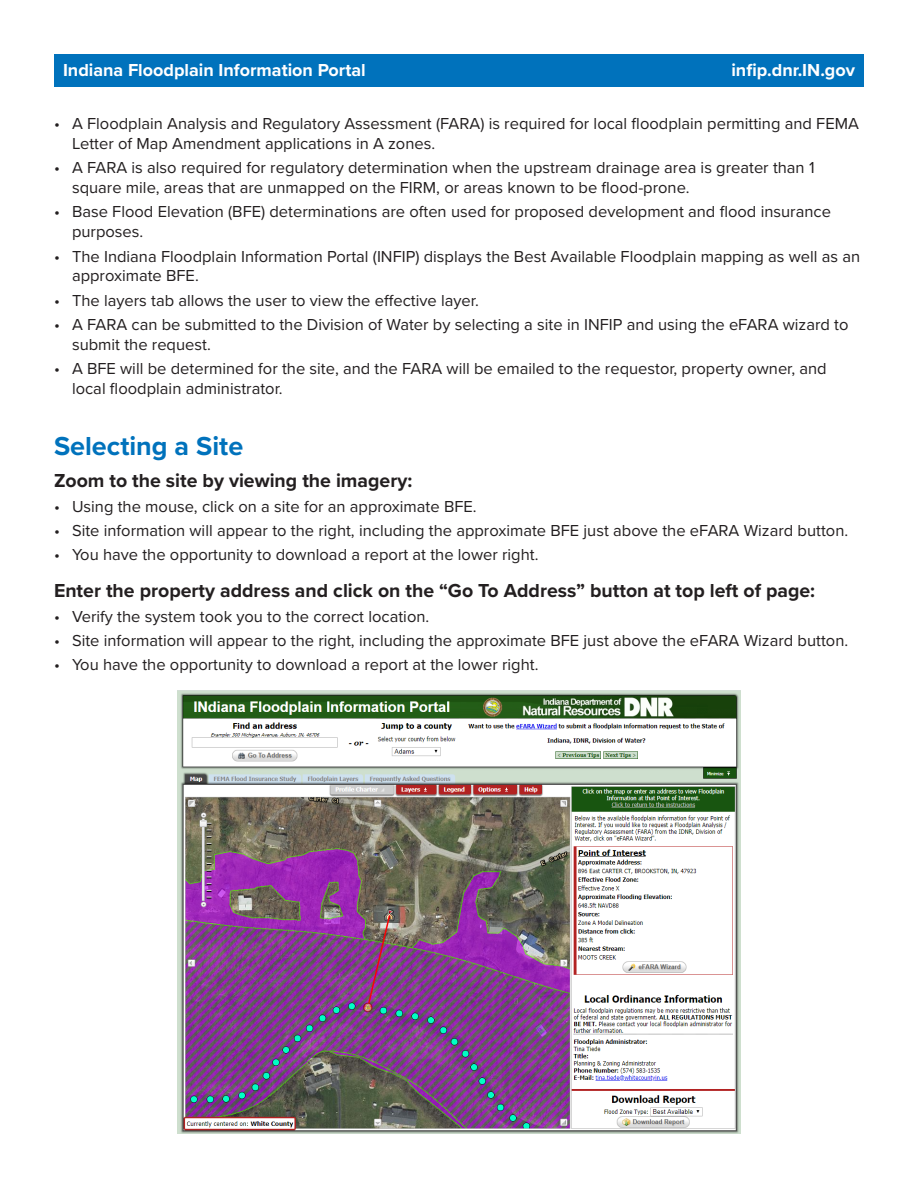
<style>
.page{position:relative;width:918px;height:1188px;background:#fff}
.page>*{position:absolute;margin:0;border:0;box-sizing:border-box;transform-origin:0 0}
.Heading{font:700 27px "Proxima Nova";color:#0072bc}
.subhead{font:700 19.5px "Proxima Nova";color:#231f20}
.t1{font:700 18px "Proxima Nova";color:#fff}
.t2{font:16.5px/19.8px "Proxima Nova";color:#231f20}
</style>
<div class="page">
<div style="left:54px;top:54px;width:810px;height:32px;background:#0072bc"></div>
<img style="left:177px;top:690px;width:564px;height:444px">
<p class="t1" style="left:63px;top:56px;width:304px">Indiana Floodplain Information Portal</p>
<p class="t1" style="left:731px;top:56px;width:125px">infip.dnr.IN.gov</p>
<p class="t2" style="left:72px;top:113px;width:788px;text-indent:-18px">• A Floodplain Analysis and Regulatory Assessment (FARA) is required for local floodplain permitting and FEMA<br>Letter of Map Amendment applications in A zones.</p>
<p class="t2" style="left:72px;top:157px;width:744px;text-indent:-18px">• A FARA is also required for regulatory determination when the upstream drainage area is greater than 1 square mile, areas that are unmapped on the FIRM, or areas known to be flood-prone.</p>
<p class="t2" style="left:72px;top:201px;width:760px;text-indent:-18px">• Base Flood Elevation (BFE) determinations are often used for proposed development and flood insurance purposes.</p>
<p class="t2" style="left:72px;top:245px;width:790px;text-indent:-18px">• The Indiana Floodplain Information Portal (INFIP) displays the Best Available Floodplain mapping as well as an approximate BFE.</p>
<p class="t2" style="left:54px;top:290px;width:426px">• The layers tab allows the user to view the effective layer.</p>
<p class="t2" style="left:72px;top:314px;width:778px;text-indent:-18px">• A FARA can be submitted to the Division of Water by selecting a site in INFIP and using the eFARA wizard to submit the request.</p>
<p class="t2" style="left:72px;top:358px;width:756px;text-indent:-18px">• A BFE will be determined for the site, and the FARA will be emailed to the requestor, property owner, and local floodplain administrator.</p>
<p class="Heading" style="left:54px;top:426px;width:191px">Selecting a Site</p>
<p class="subhead" style="left:54px;top:466px;width:360px">Zoom to the site by viewing the imagery:</p>
<p class="t2" style="left:54px;top:496px;width:424px">• Using the mouse, click on a site for an approximate BFE.</p>
<p class="t2" style="left:54px;top:520px;width:796px">• Site information will appear to the right, including the approximate BFE just above the eFARA Wizard button.</p>
<p class="t2" style="left:54px;top:544px;width:486px">• You have the opportunity to download a report at the lower right.</p>
<p class="subhead" style="left:54px;top:576px;width:763px">Enter the property address and click on the “Go To Address” button at top left of page:</p>
<p class="t2" style="left:54px;top:605px;width:377px">• Verify the system took you to the correct location.</p>
<p class="t2" style="left:54px;top:630px;width:796px">• Site information will appear to the right, including the approximate BFE just above the eFARA Wizard button.</p>
<p class="t2" style="left:54px;top:654px;width:486px">• You have the opportunity to download a report at the lower right.</p>
</div>
